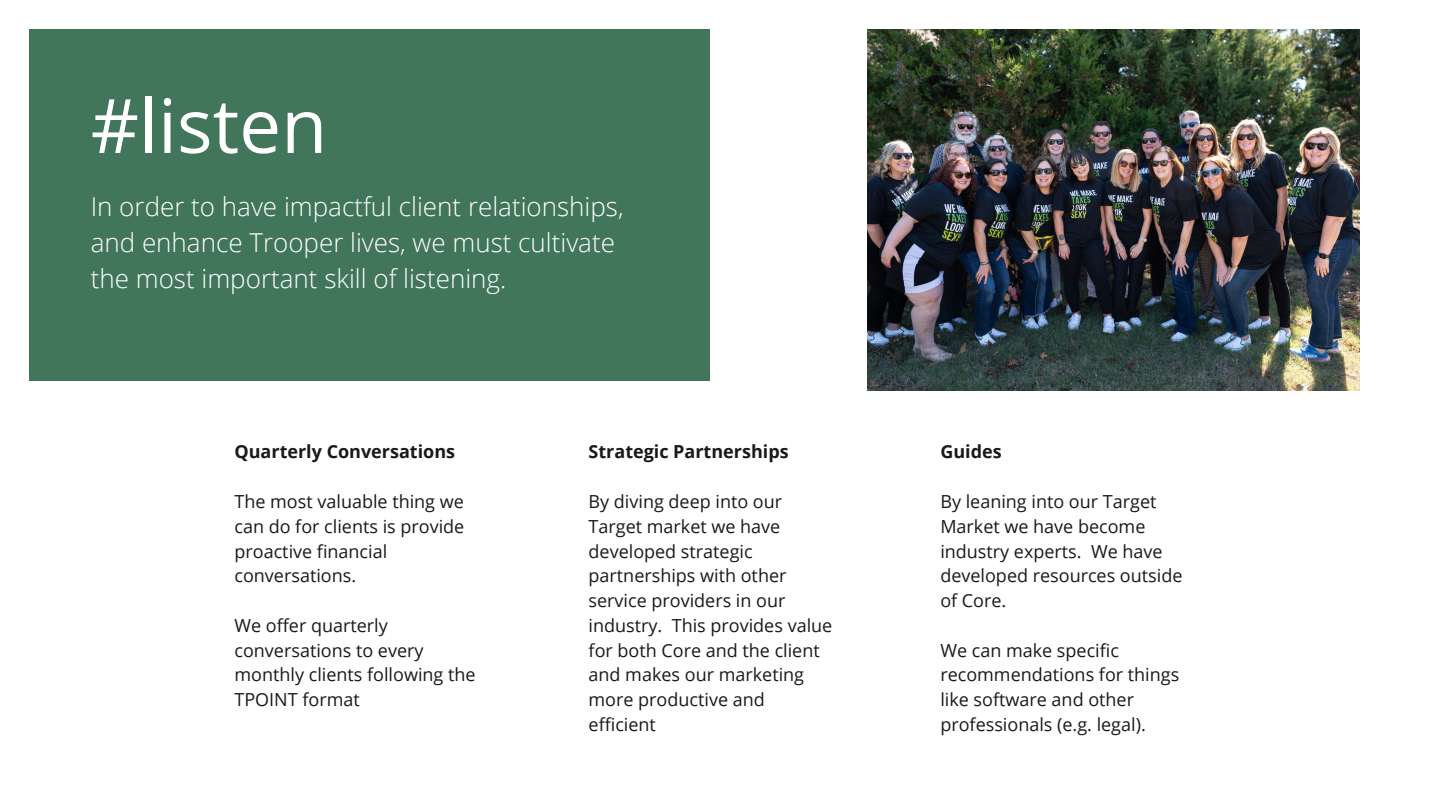
<style>
.page{position:relative;width:1440px;height:810px;background:#fff}
.page>*{position:absolute;margin:0;border:0;box-sizing:border-box;transform-origin:0 0}
.t1{font:75px "Open Sans";color:#fff}
.t2{font:300 26px/36px "Open Sans";color:#fff}
.t3{font:18px/24.8px "Open Sans";color:#191919}
.t4{font:700 18px "Open Sans";color:#191919}
</style>
<div class="page">
<div style="left:29px;top:29px;width:680px;height:352px;background:#41765a"></div>
<img style="left:867px;top:29px;width:492px;height:361px">
<p class="t1" style="left:91px;top:73px;width:238px">#listen</p>
<h2 class="t2" style="left:91px;top:188px;width:534px">In order to have impactful client relationships, and enhance Trooper lives, we must cultivate the most important skill of listening.</h2>
<h3 class="t4" style="left:235px;top:439px;width:222px">Quarterly Conversations</h3>
<p class="t3" style="left:235px;top:489px;width:231px">The most valuable thing we can do for clients is provide proactive financial conversations.</p>
<p class="t3" style="left:235px;top:613px;width:243px">We offer quarterly conversations to every monthly clients following the<br>TPOINT format</p>
<p class="t4" style="left:589px;top:439px;width:202px">Strategic Partnerships</p>
<h3 class="t3" style="left:589px;top:489px;width:245px">By diving deep into our<br>Target market we have developed strategic partnerships with other service providers in our industry. This provides value for both Core and the client and makes our marketing more productive and efficient</h3>
<p class="t4" style="left:940px;top:439px;width:63px">Guides</p>
<h3 class="t3" style="left:940px;top:489px;width:244px">By leaning into our Target<br>Market we have become industry experts. We have developed resources outside of Core.</h3>
<p class="t3" style="left:940px;top:637px;width:240px">We can make specific recommendations for things like software and other professionals (e.g. legal).</p>
</div>
